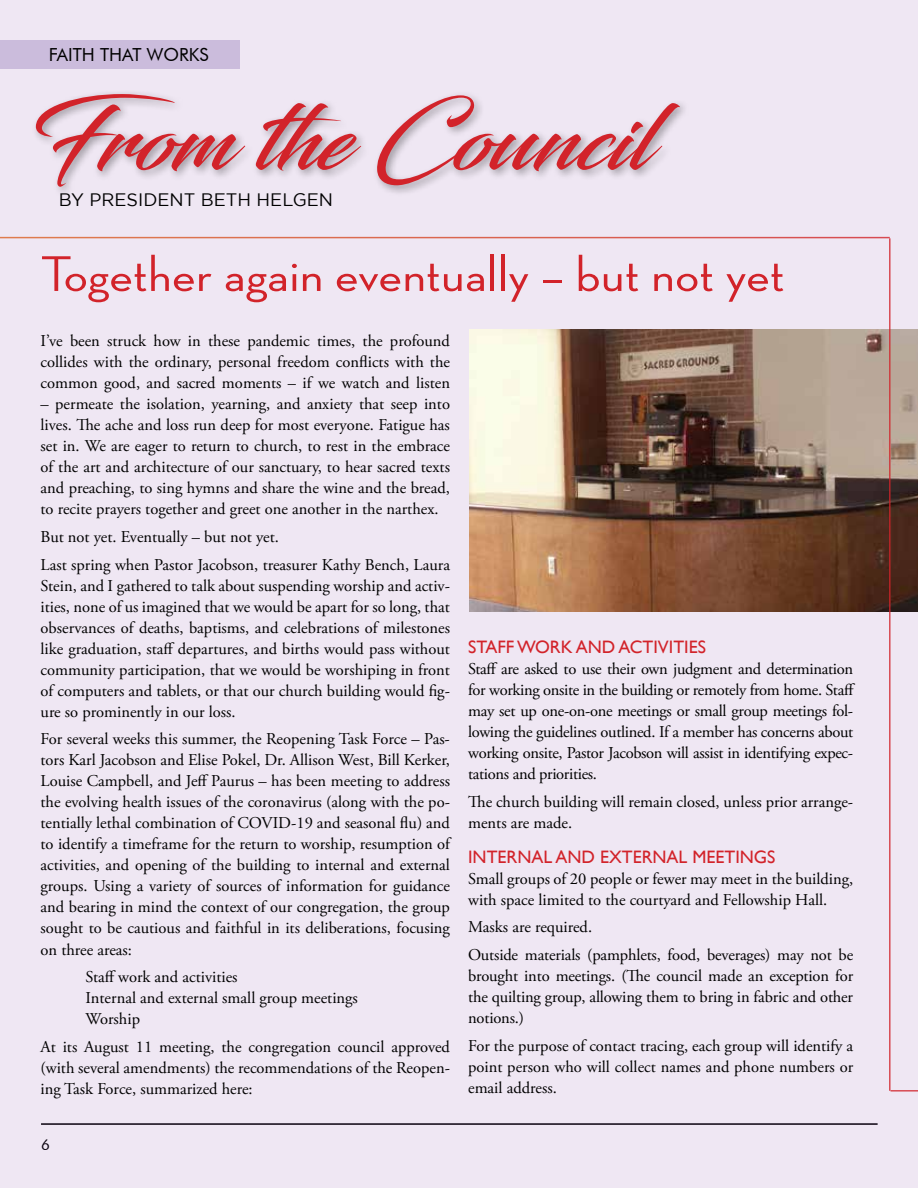
<style>
.page{position:relative;width:918px;height:1188px;background:#efe7f3}
.page>*{position:absolute;margin:0;border:0;box-sizing:border-box;transform-origin:0 0}
.t1{font:90px "Blacksword";color:#d2232a}
.t2{font:500 51px "Neutra Disp";letter-spacing:.01em;color:#d2232a;scale:1.15 1}
.t3{font:18px "Gill Sans";color:#d2232a}
.t4{font:18px "Gotham";color:#000}
.t5{font:18px "Futura BT";color:#000}
.t6{font:16.5px/21px "Adobe Garamond Pro";color:#000;text-align:justify}
.t7{font:15px "Futura BT";color:#000}
</style>
<div class="page">
<img style="left:470px;top:329px;width:448px;height:282px">
<div style="left:31px;top:89px;width:659px;height:109px;background:#000;opacity:.35"></div>
<div style="left:0;top:40px;width:240px;height:29px;background:#cbbcdc"></div>
<hr style="left:0;top:237px;width:890px;height:1px;background:#fff">
<hr style="left:889px;top:238px;width:2px;height:853px;background:#d2232a">
<hr style="left:891px;top:1090px;width:27px;height:2px;background:#d2232a">
<p class="t5" style="left:49px;top:44px;width:161px">FAITH THAT WORKS</p>
<h1 class="t1" style="left:31px;top:86px;width:623px">From the Council</h1>
<p class="t4" style="left:59px;top:189px;width:276px">BY PRESIDENT BETH HELGEN</p>
<h2 class="t2" style="left:41px;top:246px;width:648px">Together again eventually – but not yet</h2>
<p class="t6" style="left:41px;top:331px;width:411px">I’ve been struck how in these pandemic times, the profound collides with the ordinary, personal freedom conflicts with the common good, and sacred moments – if we watch and listen</p>
<p class="t6" style="left:41px;top:394px;width:411px">– permeate the isolation, yearning, and anxiety that seep into lives. The ache and loss run deep for most everyone. Fatigue has set in. We are eager to return to church, to rest in the embrace of the art and architecture of our sanctuary, to hear sacred texts and preaching, to sing hymns and share the wine and the bread, to recite prayers together and greet one another in the narthex.</p>
<p class="t6" style="left:41px;top:523px;width:411px;line-height:27.8px">But not yet. Eventually – but not yet.<br>Last spring when Pastor Jacobson, treasurer Kathy Bench, Laura</p>
<p class="t6" style="left:41px;top:576px;width:411px">Stein, and I gathered to talk about suspending worship and activ&shy;ities, none of us imagined that we would be apart for so long, that observances of deaths, baptisms, and celebrations of milestones like graduation, staff departures, and births would pass without community participation, that we would be worshiping in front of computers and tablets, or that our church building would fig&shy;ure so prominently in our loss.</p>
<p class="t6" style="left:41px;top:729px;width:411px">For several weeks this summer, the Reopening Task Force – Pas&shy;tors Karl Jacobson and Elise Pokel, Dr. Allison West, Bill Kerker, Louise Campbell, and Jeff Paurus – has been meeting to address the evolving health issues of the coronavirus (along with the po&shy;tentially lethal combination of COVID-19 and seasonal flu) and to identify a timeframe for the return to worship, resumption of activities, and opening of the building to internal and external groups. Using a variety of sources of information for guidance and bearing in mind the context of our congregation, the group sought to be cautious and faithful in its deliberations, focusing on three areas:</p>
<p class="t6" style="left:86px;top:967px;width:274px;text-align:left">Staff work and activities<br>Internal and external small group meetings<br>Worship</p>
<p class="t6" style="left:41px;top:1037px;width:411px">At its August 11 meeting, the congregation council approved (with several amendments) the recommendations of the Reopen&shy;ing Task Force, summarized here:</p>
<p class="t3" style="left:468px;top:636px;width:239px">STAFF WORK AND ACTIVITIES</p>
<p class="t6" style="left:468px;top:659px;width:388px">Staff are asked to use their own judgment and determination for working onsite in the building or remotely from home. Staff may set up one-on-one meetings or small group meetings fol&shy;lowing the guidelines outlined. If a member has concerns about working onsite, Pastor Jacobson will assist in identifying expec&shy;tations and priorities.</p>
<p class="t6" style="left:468px;top:791px;width:387px">The church building will remain closed, unless prior arrange&shy;ments are made.</p>
<p class="t3" style="left:468px;top:846px;width:309px">INTERNAL AND EXTERNAL MEETINGS</p>
<p class="t6" style="left:468px;top:869px;width:387px">Small groups of 20 people or fewer may meet in the building, with space limited to the courtyard and Fellowship Hall.</p>
<p class="t6" style="left:468px;top:914px;width:387px;line-height:27.8px">Masks are required.<br>Outside materials (pamphlets, food, beverages) may not be</p>
<p class="t6" style="left:468px;top:966px;width:387px">brought into meetings. (The council made an exception for the quilting group, allowing them to bring in fabric and other notions.)</p>
<p class="t6" style="left:468px;top:1036px;width:387px">For the purpose of contact tracing, each group will identify a point person who will collect names and phone numbers or email address.</p>
<p class="t7" style="left:41px;top:1135px;width:10px">6</p>
</div>
